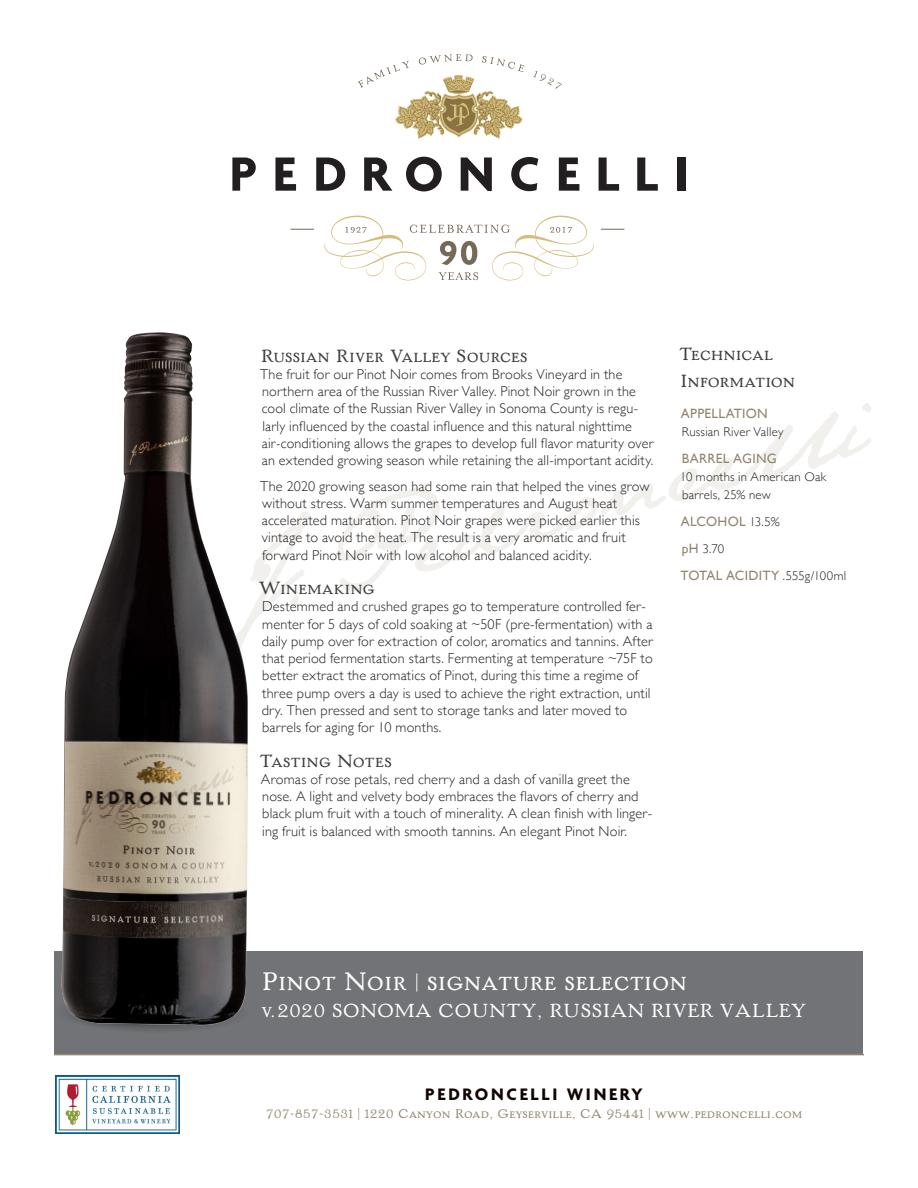
<style>
.page{position:relative;width:918px;height:1188px;background:#fff}
.page>*{position:absolute;margin:0;border:0;box-sizing:border-box;transform-origin:0 0}
.t1{font:30px "Handle Oldstyle Std";color:#fff}
.t2{font:22.5px "Handle Oldstyle Std";color:#fff}
.t3{font:21px/27px "Handle Oldstyle Std";color:#3e3e3f}
.t4{font:700 18px "Agenda";letter-spacing:.15em;color:#110501}
.t5{font:15px "Handle Oldstyle Std";color:#938671}
.t6{font:300 14.25px/17.2px "Gill Sans";letter-spacing:.015em;color:#231f20}
.t7{font:13.5px "Gill Sans";letter-spacing:.02em;color:#938671}
.t8{font:300 12.75px/18px "Gill Sans";letter-spacing:.02em;color:#231f20}
.s1{font-weight:300;font-size:12.75px;color:#231f20}
.s2{font-weight:400;font-size:13.5px;color:#938671}
.s3{font-size:18px}
.s4{font-size:12px}
</style>
<div class="page">
<svg style="left:248px;top:512px;width:61px;height:119px"></svg>
<svg style="left:337px;top:403px;width:534px;height:189px"></svg>
<div style="left:55px;top:951px;width:808px;height:103px;background:#727376"></div>
<hr style="left:54px;top:1054px;width:810px;height:1px;background:#938671">
<svg style="left:136px;top:1028px;width:53px;height:2px"></svg>
<img style="left:61px;top:332px;width:187px;height:696px">
<img style="left:55px;top:1076px;width:124px;height:57px">
<svg style="left:232px;top:158px;width:24px;height:33px"></svg>
<svg style="left:275px;top:158px;width:21px;height:33px"></svg>
<svg style="left:316px;top:158px;width:29px;height:33px"></svg>
<svg style="left:364px;top:158px;width:28px;height:33px"></svg>
<svg style="left:406px;top:157px;width:36px;height:34px"></svg>
<svg style="left:461px;top:158px;width:31px;height:33px"></svg>
<svg style="left:511px;top:157px;width:27px;height:34px"></svg>
<svg style="left:559px;top:158px;width:20px;height:33px"></svg>
<svg style="left:599px;top:158px;width:20px;height:33px"></svg>
<svg style="left:637px;top:158px;width:21px;height:33px"></svg>
<div style="left:678px;top:158px;width:8px;height:33px;background:#231f20"></div>
<svg style="left:358px;top:54px;width:166px;height:84px"></svg>
<svg style="left:533px;top:71px;width:29px;height:18px"></svg>
<svg style="left:324px;top:216px;width:270px;height:64px"></svg>
<svg style="left:291px;top:229px;width:23px;height:1px"></svg>
<svg style="left:601px;top:229px;width:23px;height:1px"></svg>
<p class="t3" style="left:261px;top:342px;width:268px">Russian River Valley Sources</p>
<p class="t6" style="left:260px;top:365px;width:379px">The fruit for our Pinot Noir comes from Brooks Vineyard in the northern area of the Russian River Valley. Pinot Noir grown in the cool climate of the Russian River Valley in Sonoma County is regu-</p>
<p class="t6" style="left:262px;top:417px;width:393px">larly influenced by the coastal influence and this natural nighttime air-conditioning allows the grapes to develop full flavor maturity over</p>
<p class="t6" style="left:262px;top:451px;width:393px">an extended growing season while retaining the all-important acidity.</p>
<p class="t6" style="left:260px;top:477px;width:391px">The 2020 growing season had some rain that helped the vines grow without stress. Warm summer temperatures and August heat accelerated maturation. Pinot Noir grapes were picked earlier this vintage to avoid the heat. The result is a very aromatic and fruit</p>
<p class="t6" style="left:262px;top:546px;width:331px">forward Pinot Noir with low alcohol and balanced acidity.</p>
<p class="t3" style="left:259px;top:574px;width:118px">Winemaking</p>
<p class="t6" style="left:262px;top:597px;width:393px">Destemmed and crushed grapes go to temperature controlled fer&shy;menter for 5 days of cold soaking at ~50F (pre-fermentation) with a daily pump over for extraction of color, aromatics and tannins. After that period fermentation starts. Fermenting at temperature ~75F to</p>
<p class="t6" style="left:262px;top:667px;width:378px">better extract the aromatics of Pinot, during this time a regime of</p>
<p class="t6" style="left:262px;top:684px;width:390px">three pump overs a day is used to achieve the right extraction, until dry. Then pressed and sent to storage tanks and later moved to</p>
<p class="t6" style="left:262px;top:718px;width:181px">barrels for aging for 10 months.</p>
<p class="t3" style="left:259px;top:747px;width:134px">Tasting Notes</p>
<p class="t6" style="left:261px;top:770px;width:370px">Aromas of rose petals, red cherry and a dash of vanilla greet the</p>
<p class="t6" style="left:262px;top:787px;width:392px">nose. A light and velvety body embraces the flavors of cherry and black plum fruit with a touch of minerality. A clean finish with linger&shy;ing fruit is balanced with smooth tannins. An elegant Pinot Noir.</p>
<p class="t3" style="left:679px;top:340px;width:118px">Technical<br>Information</p>
<p class="t7" style="left:681px;top:406px;width:88px">APPELLATION</p>
<p class="t8" style="left:682px;top:423px;width:103px">Russian River Valley</p>
<p class="t7" style="left:682px;top:451px;width:96px">BARREL AGING</p>
<p class="t8" style="left:680px;top:468px;width:148px">10 months in American Oak barrels, 25% new</p>
<p class="t7" style="left:681px;top:514px;width:100px">ALCOHOL <span class="s1">13.5%</span></p>
<p class="t8" style="left:682px;top:540px;width:44px"><span class="s2">pH</span> 3.70</p>
<p class="t7" style="left:681px;top:568px;width:167px">TOTAL ACIDITY <span class="s1">.555g/100ml</span></p>
<h2 class="t1" style="left:261px;top:965px;width:427px">Pinot Noir <span class="s3">|</span> signature selection</h2>
<p class="t2" style="left:261px;top:998px;width:546px">v.2020 SONOMA COUNTY, RUSSIAN RIVER VALLEY</p>
<h4 class="t4" style="left:425px;top:1084px;width:219px">PEDRONCELLI WINERY</h4>
<p class="t5" style="left:266px;top:1105px;width:538px">707-857-3531 <span class="s4">|</span> 1220 Canyon Road, Geyserville, CA 95441 <span class="s4">|</span> www.pedroncelli.com</p>
</div>
